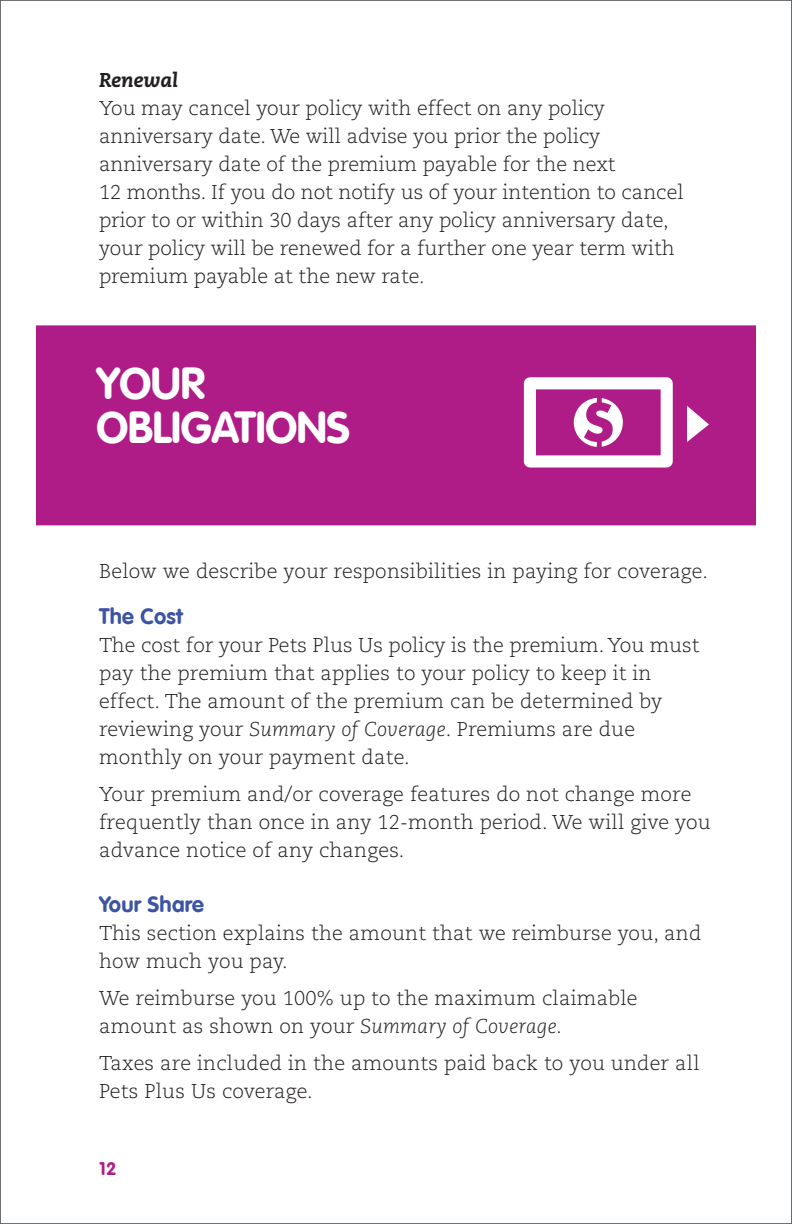
<style>
.page{position:relative;width:792px;height:1224px;background:#fff}
.page>*{position:absolute;margin:0;border:0;box-sizing:border-box;transform-origin:0 0}
.t1{font:700 44px/44px "VAG Rounded LT Com";letter-spacing:-.01em;color:#fff}
.t2{font:700 22px "VAG Rounded LT Com";letter-spacing:.01em;color:#3d53a4}
.t3{font:300 20px/28px "Caecilia LT Std";color:#231f20}
.t4{font:italic 800 20px "Caecilia LT Std";color:#231f20}
.t5{font:700 18px "VAG Rounded LT Com";color:#b01c87}
.s1{font-style:italic}
</style>
<div class="page">
<div style="left:36px;top:325px;width:720px;height:200px;background:#b01c87"></div>
<svg style="left:687px;top:406px;width:22px;height:36px"></svg>
<div style="left:524px;top:377px;width:149px;height:91px;border:12px solid #fff"></div>
<svg style="left:574px;top:398px;width:49px;height:49px"></svg>
<svg style="left:791px;top:0;width:1px;height:1224px"></svg>
<p class="t4" style="left:99px;top:69px;width:81px">Renewal</p>
<p class="t3" style="left:99px;top:95px;width:586px">You may cancel your policy with effect on any policy anniversary date. We will advise you prior the policy anniversary date of the premium payable for the next<br>12 months. If you do not notify us of your intention to cancel prior to or within 30 days after any policy anniversary date, your policy will be renewed for a further one year term with premium payable at the new rate.</p>
<h1 class="t1" style="left:96px;top:363px;width:255px">YOUR<br>OBLIGATIONS</h1>
<p class="t3" style="left:99px;top:558px;width:610px">Below we describe your responsibilities in paying for coverage.</p>
<p class="t2" style="left:99px;top:603px;width:85px">The Cost</p>
<p class="t3" style="left:99px;top:632px;width:602px">The cost for your Pets Plus Us policy is the premium. You must pay the premium that applies to your policy to keep it in effect. The amount of the premium can be determined by reviewing your <span class="s1">Summary of Coverage</span>. Premiums are due monthly on your payment date.</p>
<p class="t3" style="left:99px;top:781px;width:613px">Your premium and/or coverage features do not change more frequently than once in any 12-month period. We will give you advance notice of any changes.</p>
<p class="t2" style="left:99px;top:891px;width:106px">Your Share</p>
<p class="t3" style="left:99px;top:920px;width:604px">This section explains the amount that we reimburse you, and how much you pay.</p>
<p class="t3" style="left:99px;top:985px;width:540px">We reimburse you 100% up to the maximum claimable amount as shown on your <span class="s1">Summary of Coverage.</span></p>
<p class="t3" style="left:99px;top:1050px;width:602px">Taxes are included in the amounts paid back to you under all<br>Pets Plus Us coverage.</p>
<p class="t5" style="left:99px;top:1157px;width:19px">12</p>
</div>
